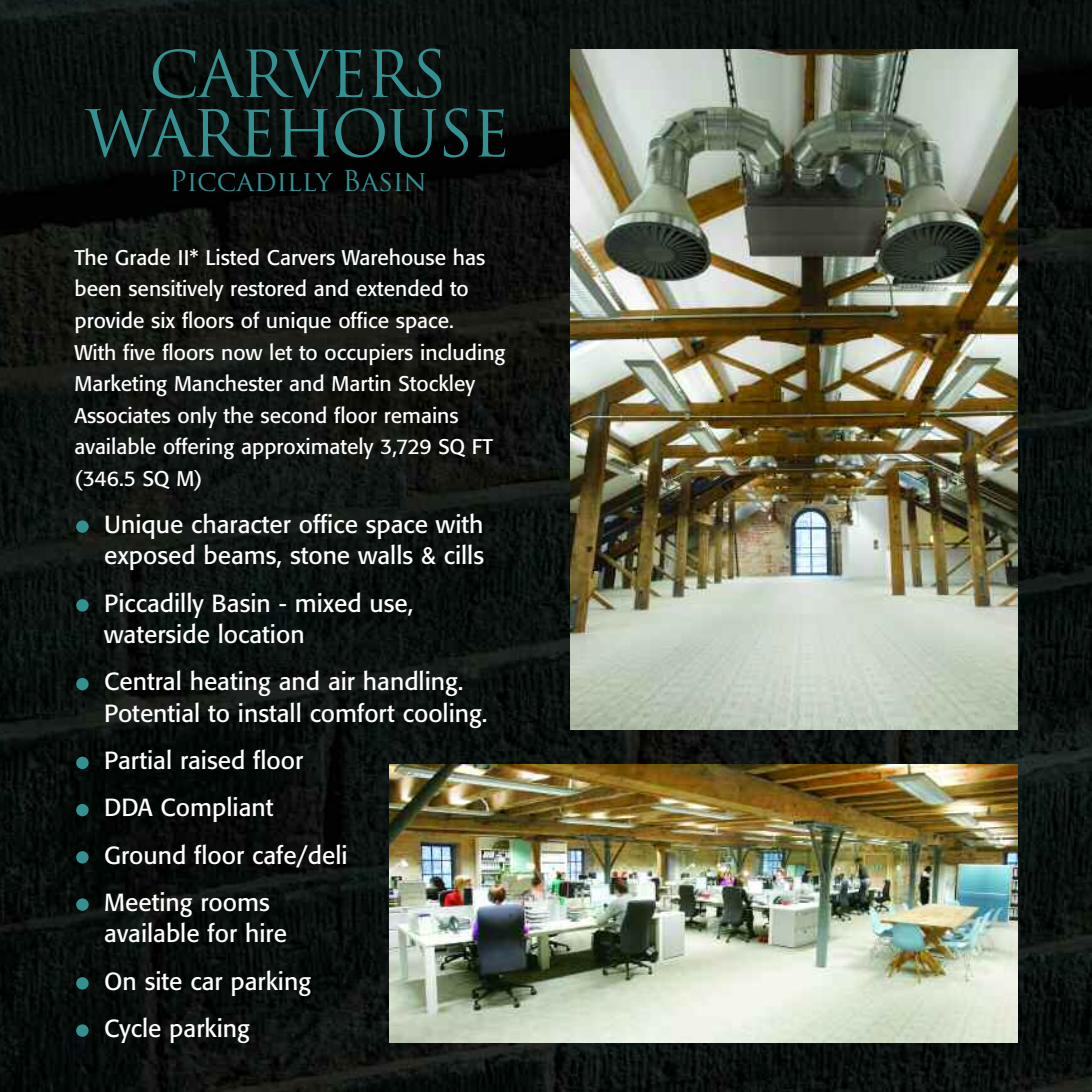
<style>
.page{position:relative;width:1092px;height:1092px;background:#fff}
.page>*{position:absolute;margin:0;border:0;box-sizing:border-box;transform-origin:0 0}
.t1{font:63px/59.5px "Trajan Pro";letter-spacing:-.03em;color:#349192;text-align:center}
.t2{font:28px "Trajan Pro";letter-spacing:-.01em;color:#349192}
.t3{font:24.5px/47.2px "Formata";color:#fff}
.t4{font:21px/31.5px "Formata";color:#fff}
</style>
<div class="page">
<img style="left:0;top:0;width:1091px;height:1091px">
<div style="left:76px;top:1024px;width:13px;height:12px;background:#349192;border-radius:50%"></div>
<div style="left:76px;top:977px;width:13px;height:12px;background:#349192;border-radius:50%"></div>
<div style="left:76px;top:898px;width:13px;height:12px;background:#349192;border-radius:50%"></div>
<div style="left:76px;top:851px;width:13px;height:12px;background:#349192;border-radius:50%"></div>
<div style="left:76px;top:803px;width:13px;height:13px;background:#349192;border-radius:50%"></div>
<div style="left:76px;top:756px;width:13px;height:13px;background:#349192;border-radius:50%"></div>
<div style="left:76px;top:678px;width:13px;height:12px;background:#349192;border-radius:50%"></div>
<div style="left:76px;top:599px;width:13px;height:12px;background:#349192;border-radius:50%"></div>
<div style="left:76px;top:520px;width:13px;height:12px;background:#349192;border-radius:50%"></div>
<img style="left:570px;top:50px;width:447px;height:679px">
<img style="left:389px;top:764px;width:628px;height:278px">
<h1 class="t1" style="left:85px;top:52px;width:426px">CARVERS<br>WAREHOUSE</h1>
<p class="t2" style="left:169px;top:170px;width:259px">Piccadilly Basin</p>
<p class="t4" style="left:74px;top:243px;width:432px">The Grade II* Listed Carvers Warehouse has been sensitively restored and extended to provide six floors of unique office space.<br>With five floors now let to occupiers including Marketing Manchester and Martin Stockley Associates only the second floor remains available offering approximately 3,729 SQ FT (346.5 SQ M)</p>
<p class="t3" style="left:104px;top:510px;width:381px;line-height:31.5px">Unique character office space with exposed beams, stone walls &amp; cills</p>
<p class="t3" style="left:104px;top:589px;width:311px;line-height:31.5px">Piccadilly Basin - mixed use, waterside location</p>
<p class="t3" style="left:104px;top:668px;width:385px;line-height:31.5px">Central heating and air handling.<br>Potential to install comfort cooling.</p>
<p class="t3" style="left:104px;top:738px;width:245px">Partial raised floor<br>DDA Compliant<br>Ground floor cafe/deli<br>Meeting rooms</p>
<p class="t3" style="left:104px;top:912px;width:208px">available for hire<br>On site car parking<br>Cycle parking</p>
</div>
